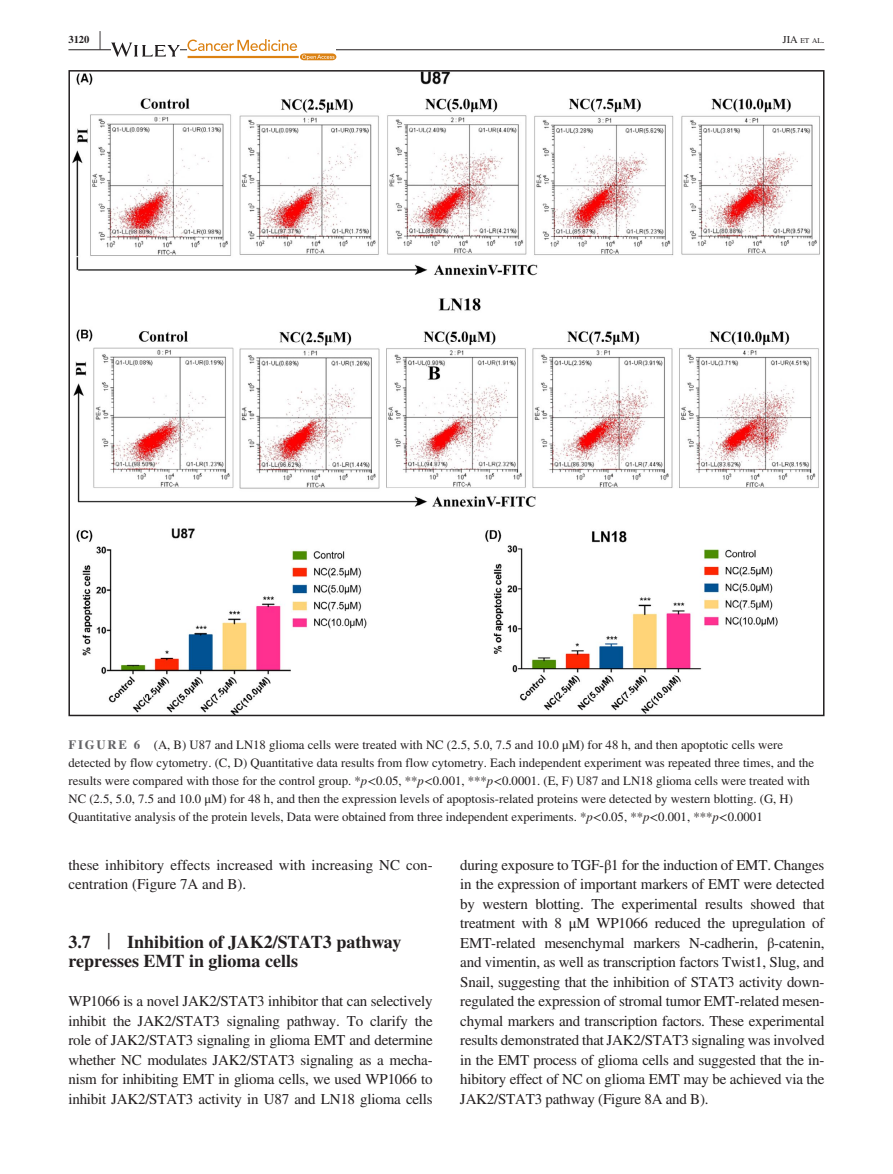
<style>
.page{position:relative;width:893px;height:1174px;background:#fff}
.page>*{position:absolute;margin:0;border:0;box-sizing:border-box;transform-origin:0 0}
.t1{font:700 25.95px "STIX";color:#231f20;scale:.36 1}
.t2{font:700 18px/19.5px "STIX";color:#231f20}
.t3{font:15px/19.5px "STIX";letter-spacing:-.015em;color:#231f20;text-align:justify}
.t4{font:12.75px/18px "STIX";color:#231f20}
.t5{font:10.5px "STIX";color:#231f20}
.t6{font:700 10.5px "STIX";color:#231f20}
.s1{font-size:7.35px}
.s2{font-weight:700;color:#636366}
.s3{font-style:italic}
.s4{font-weight:400;font-size:23.7px}
</style>
<div class="page">
<hr style="left:68px;top:49px;width:756px;height:1px;background:#231f20">
<svg style="left:111px;top:43px;width:69px;height:14px"></svg>
<svg style="left:187px;top:39px;width:149px;height:21px"></svg>
<img style="left:72px;top:73px;width:748px;height:640px">
<p class="t6" style="left:68px;top:33px;width:22px">3120</p>
<h1 class="t1" style="left:99px;top:25px;width:7px">|</h1>
<p class="t5" style="left:783px;top:32px;width:43px">JIA <span class="s1">et al</span>.</p>
<p class="t4" style="left:68px;top:736px;width:747px"><span class="s2">FIGURE 6</span> (A, B) U87 and LN18 glioma cells were treated with NC (2.5, 5.0, 7.5 and 10.0 μM) for 48 h, and then apoptotic cells were detected by flow cytometry. (C, D) Quantitative data results from flow cytometry. Each independent experiment was repeated three times, and the results were compared with those for the control group. *<span class="s3">p</span>&lt;0.05, **<span class="s3">p</span>&lt;0.001, ***<span class="s3">p</span>&lt;0.0001. (E, F) U87 and LN18 glioma cells were treated with NC (2.5, 5.0, 7.5 and 10.0 μM) for 48 h, and then the expression levels of apoptosis-related proteins were detected by western blotting. (G, H)<br>Quantitative analysis of the protein levels, Data were obtained from three independent experiments. *<span class="s3">p</span>&lt;0.05, **<span class="s3">p</span>&lt;0.001, ***<span class="s3">p</span>&lt;0.0001</p>
<p class="t3" style="left:68px;top:856px;width:366px">these inhibitory effects increased with increasing NC con&shy;centration (Figure 7A and B).</p>
<p class="t2" style="left:68px;top:932px;width:335px">3.7 <span class="s4">|</span> Inhibition of JAK2/STAT3 pathway represses EMT in glioma cells</p>
<p class="t3" style="left:68px;top:992px;width:366px">WP1066 is a novel JAK2/STAT3 inhibitor that can selectively inhibit the JAK2/STAT3 signaling pathway. To clarify the role of JAK2/STAT3 signaling in glioma EMT and determine whether NC modulates JAK2/STAT3 signaling as a mecha&shy;nism for inhibiting EMT in glioma cells, we used WP1066 to inhibit JAK2/STAT3 activity in U87 and LN18 glioma cells</p>
<p class="t3" style="left:460px;top:856px;width:366px">during exposure to TGF-β1 for the induction of EMT. Changes in the expression of important markers of EMT were detected by western blotting. The experimental results showed that treatment with 8 μM WP1066 reduced the upregulation of EMT-related mesenchymal markers N-cadherin, β-catenin, and vimentin, as well as transcription factors Twist1, Slug, and Snail, suggesting that the inhibition of STAT3 activity down&shy;regulated the expression of stromal tumor EMT-related mesen&shy;chymal markers and transcription factors. These experimental results demonstrated that JAK2/STAT3 signaling was involved in the EMT process of glioma cells and suggested that the in&shy;hibitory effect of NC on glioma EMT may be achieved via the JAK2/STAT3 pathway (Figure 8A and B).</p>
</div>
